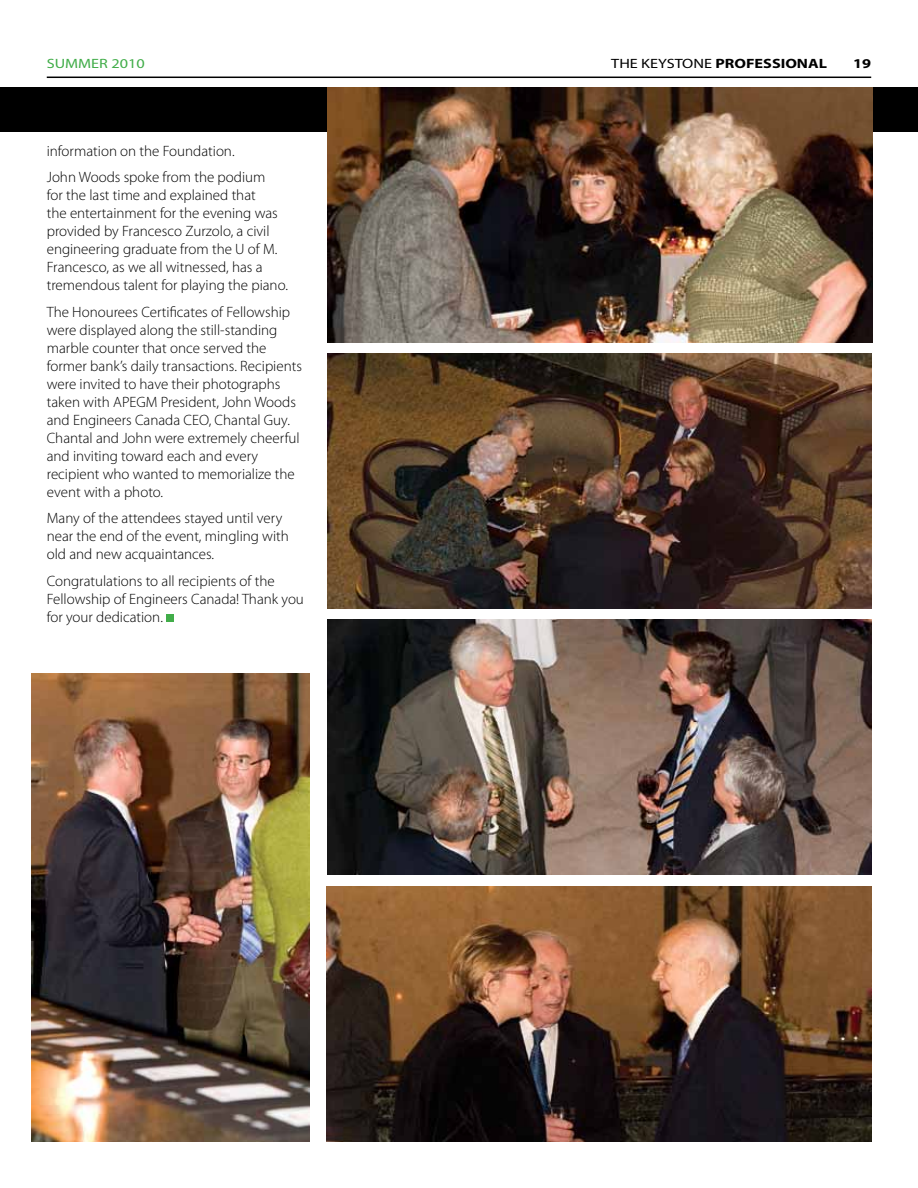
<style>
.page{position:relative;width:918px;height:1188px;background:#fff}
.page>*{position:absolute;margin:0;border:0;box-sizing:border-box;transform-origin:0 0}
.t1{font:300 15px/18px "Myriad Pro";color:#000}
.t2{font:700 13.5px "Myriad Pro";color:#000;scale:1.2 1}
.t3{font:13.5px "Myriad Pro";color:#41ad49;scale:1.2 1}
.s1{font-weight:400}
</style>
<div class="page">
<div style="left:0;top:87px;width:918px;height:45px;background:#000"></div>
<hr style="left:47px;top:77px;width:824px;height:1px;background:#000">
<div style="left:166px;top:614px;width:8px;height:8px;background:#41ad49"></div>
<img style="left:327px;top:886px;width:545px;height:255px">
<img style="left:328px;top:87px;width:545px;height:255px">
<img style="left:32px;top:673px;width:278px;height:468px">
<img style="left:328px;top:620px;width:543px;height:255px">
<img style="left:328px;top:353px;width:543px;height:256px">
<p class="t3" style="left:47px;top:56px;width:83px">SUMMER 2010</p>
<p class="t2" style="left:611px;top:55px;width:181px"><span class="s1">THE KEYSTONE</span> PROFESSIONAL</p>
<p class="t2" style="left:853px;top:55px;width:16px">19</p>
<p class="t1" style="left:47px;top:138px;width:220px;line-height:26.5px">information on the Foundation.<br>John Woods spoke from the podium</p>
<p class="t1" style="left:47px;top:187px;width:243px">for the last time and explained that<br>the entertainment for the evening was provided by Francesco Zurzolo, a civil engineering graduate from the U of M.<br>Francesco, as we all witnessed, has a tremendous talent for playing the piano.</p>
<p class="t1" style="left:47px;top:303px;width:257px">The Honourees Certificates of Fellowship were displayed along the still-standing marble counter that once served the former bank’s daily transactions. Recipients were invited to have their photographs taken with APEGM President, John Woods and Engineers Canada CEO, Chantal Guy.<br>Chantal and John were extremely cheerful and inviting toward each and every recipient who wanted to memorialize the event with a photo.</p>
<p class="t1" style="left:47px;top:510px;width:244px">Many of the attendees stayed until very near the end of the event, mingling with old and new acquaintances.</p>
<p class="t1" style="left:47px;top:572px;width:259px">Congratulations to all recipients of the<br>Fellowship of Engineers Canada! Thank you for your dedication.</p>
</div>
